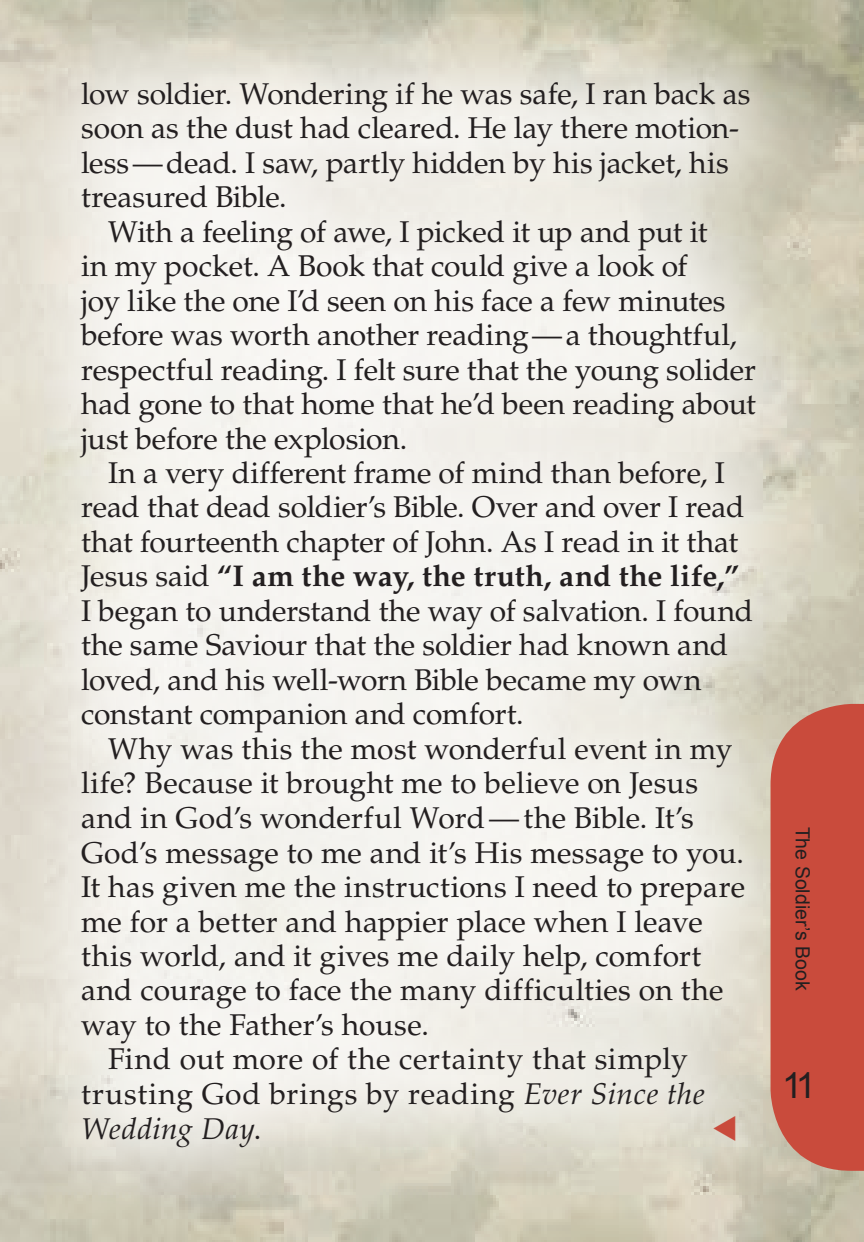
<style>
.page{position:relative;width:864px;height:1242px;background:#fff}
.page>*{position:absolute;margin:0;border:0;box-sizing:border-box;transform-origin:0 0}
.t1{font:36px "Arial";color:#231f20}
.t2{font:30px/34.5px "Palatino";color:#231f20}
.t3{font:30px "Palatino";letter-spacing:.025em;color:#231f20}
.t4{font:italic 30px "Palatino";letter-spacing:.015em;color:#231f20}
.t5{font:19.5px "Arial";color:#231f20}
.s1{font-weight:700}
.s2{font-style:italic}
.s3{font-style:normal}
</style>
<div class="page">
<img style="left:0;top:0;width:864px;height:1242px">
<div style="left:0;top:353px;width:17px;height:867px;background:#fff;opacity:.75"></div>
<div style="left:5px;top:7px;width:824px;height:1213px;background:#fff;opacity:.75"></div>
<div style="left:771px;top:704px;width:93px;height:467px;background:#c94b3c"></div>
<div style="left:0;top:139px;width:14px;height:270px;background:#e2ddd1"></div>
<svg style="left:714px;top:1115px;width:21px;height:25px"></svg>
<p class="t2" style="left:81px;top:77px;width:671px">low soldier. Wondering if he was safe, I ran back as soon as the dust had cleared. He lay there motion&shy;less—dead. I saw, partly hidden by his jacket, his treasured Bible.</p>
<p class="t2" style="left:81px;top:215px;width:676px;text-indent:27px">With a feeling of awe, I picked it up and put it<br>in my pocket. A Book that could give a look of<br>joy like the one I’d seen on his face a few minutes before was worth another reading—a thoughtful, respectful reading. I felt sure that the young solider had gone to that home that he’d been reading about just before the explosion.</p>
<p class="t2" style="left:81px;top:456px;width:674px;text-indent:27px">In a very different frame of mind than before, I read that dead soldier’s Bible. Over and over I read that fourteenth chapter of John. As I read in it that Jesus said <span class="s1">“I am the way, the truth, and the life,” </span>I began to understand the way of salvation. I found the same Saviour that the soldier had known and loved, and his well-worn Bible became my own constant companion and comfort.</p>
<p class="t2" style="left:108px;top:732px;width:626px">Why was this the most wonderful event in my</p>
<p class="t2" style="left:81px;top:767px;width:619px">life? Because it brought me to believe on Jesus</p>
<p class="t2" style="left:81px;top:801px;width:615px">and in God’s wonderful Word—the Bible. It’s</p>
<p class="t2" style="left:81px;top:836px;width:665px">God’s message to me and it’s His message to you.</p>
<p class="t2" style="left:81px;top:870px;width:666px">It has given me the instructions I need to prepare</p>
<p class="t2" style="left:81px;top:905px;width:623px">me for a better and happier place when I leave</p>
<p class="t2" style="left:81px;top:939px;width:622px">this world, and it gives me daily help, comfort</p>
<p class="t2" style="left:81px;top:974px;width:644px">and courage to face the many difficulties on the</p>
<p class="t2" style="left:81px;top:1008px;width:349px">way to the Father’s house.</p>
<p class="t2" style="left:108px;top:1043px;width:581px">Find out more of the certainty that simply</p>
<p class="t3" style="left:81px;top:1076px;width:625px">trusting God brings by reading <span class="s2">Ever Since the</span></p>
<p class="t4" style="left:81px;top:1111px;width:182px">Wedding Day<span class="s3">.</span></p>
<p class="t5" style="left:815px;top:827px;width:166px;rotate:90deg">The Soldier’s Book</p>
<p class="t1" style="left:782px;top:1062px;width:35px">11</p>
</div>
